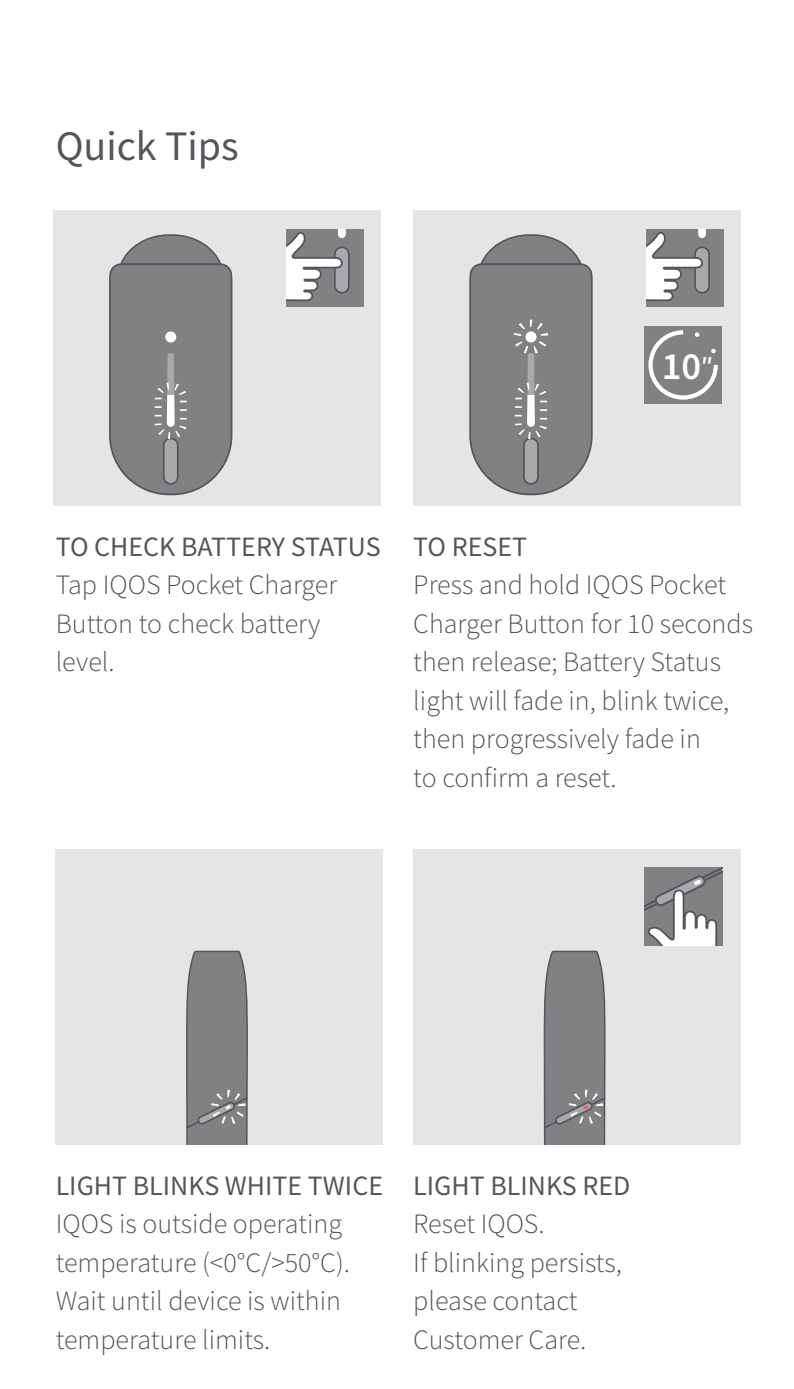
<style>
.page{position:relative;width:794px;height:1389px;background:#fff}
.page>*{position:absolute;margin:0;border:0;box-sizing:border-box;transform-origin:0 0}
.t1{font:42px "Source Sans Pro";color:#53565a}
.t2{font:600 38.5px "Source Sans Pro";color:#fff}
.t3{font:300 28px/38.5px "Source Sans Pro";color:#53565a}
.t4{font:28px "Source Sans Pro";color:#53565a}
.s1{font-size:24.5px}
</style>
<div class="page">
<div style="left:413px;top:210px;width:328px;height:296px;background:#e6e4e5"></div>
<div style="left:646px;top:229px;width:78px;height:77px;background:#838083"></div>
<div style="left:695px;top:247px;width:14px;height:46px;background:#a9a8aa;border-radius:7px"></div>
<div style="left:694px;top:246px;width:16px;height:48px;border:2px solid #53565a;border-radius:7px"></div>
<svg style="left:646px;top:229px;width:60px;height:73px"></svg>
<svg style="left:469px;top:234px;width:124px;height:262px;background:#8e8c8f"></svg>
<svg style="left:644px;top:326px;width:78px;height:78px;background:#908e90"></svg>
<div style="left:53px;top:210px;width:328px;height:296px;background:#e6e4e5"></div>
<div style="left:286px;top:229px;width:78px;height:77px;background:#838083"></div>
<div style="left:335px;top:247px;width:14px;height:46px;background:#a9a8aa;border-radius:7px"></div>
<div style="left:334px;top:246px;width:16px;height:48px;border:2px solid #53565a;border-radius:7px"></div>
<svg style="left:286px;top:229px;width:60px;height:73px"></svg>
<svg style="left:109px;top:234px;width:124px;height:262px;background:#8d8b8d"></svg>
<div style="left:56px;top:849px;width:327px;height:296px;background:#e6e4e5"></div>
<svg style="left:186px;top:950px;width:62px;height:195px;background:#848285"></svg>
<div style="left:413px;top:849px;width:328px;height:296px;background:#e6e4e5"></div>
<svg style="left:644px;top:867px;width:78px;height:78px;background:#9c9a9c"></svg>
<svg style="left:543px;top:950px;width:63px;height:195px;background:#888688"></svg>
<p class="t1" style="left:56px;top:120px;width:185px">Quick Tips</p>
<p class="t2" style="left:662px;top:341px;width:53px">10<span class="s1">″</span></p>
<p class="t4" style="left:56px;top:529px;width:326px">TO CHECK BATTERY STATUS</p>
<p class="t3" style="left:56px;top:566px;width:283px">Tap IQOS Pocket Charger<br>Button to check battery level.</p>
<p class="t4" style="left:413px;top:529px;width:115px">TO RESET</p>
<p class="t3" style="left:413px;top:566px;width:341px">Press and hold IQOS Pocket<br>Charger Button for 10 seconds then release; Battery Status light will fade in, blink twice, then progressively fade in</p>
<p class="t3" style="left:413px;top:758px;width:205px">to confirm a reset.</p>
<p class="t4" style="left:56px;top:1168px;width:329px">LIGHT BLINKS WHITE TWICE</p>
<p class="t3" style="left:56px;top:1205px;width:296px">IQOS is outside operating temperature (&lt;0°C/&gt;50°C).<br>Wait until device is within temperature limits.</p>
<p class="t4" style="left:413px;top:1168px;width:219px">LIGHT BLINKS RED</p>
<p class="t3" style="left:413px;top:1205px;width:210px">Reset IQOS.<br>If blinking persists, please contact<br>Customer Care.</p>
</div>
